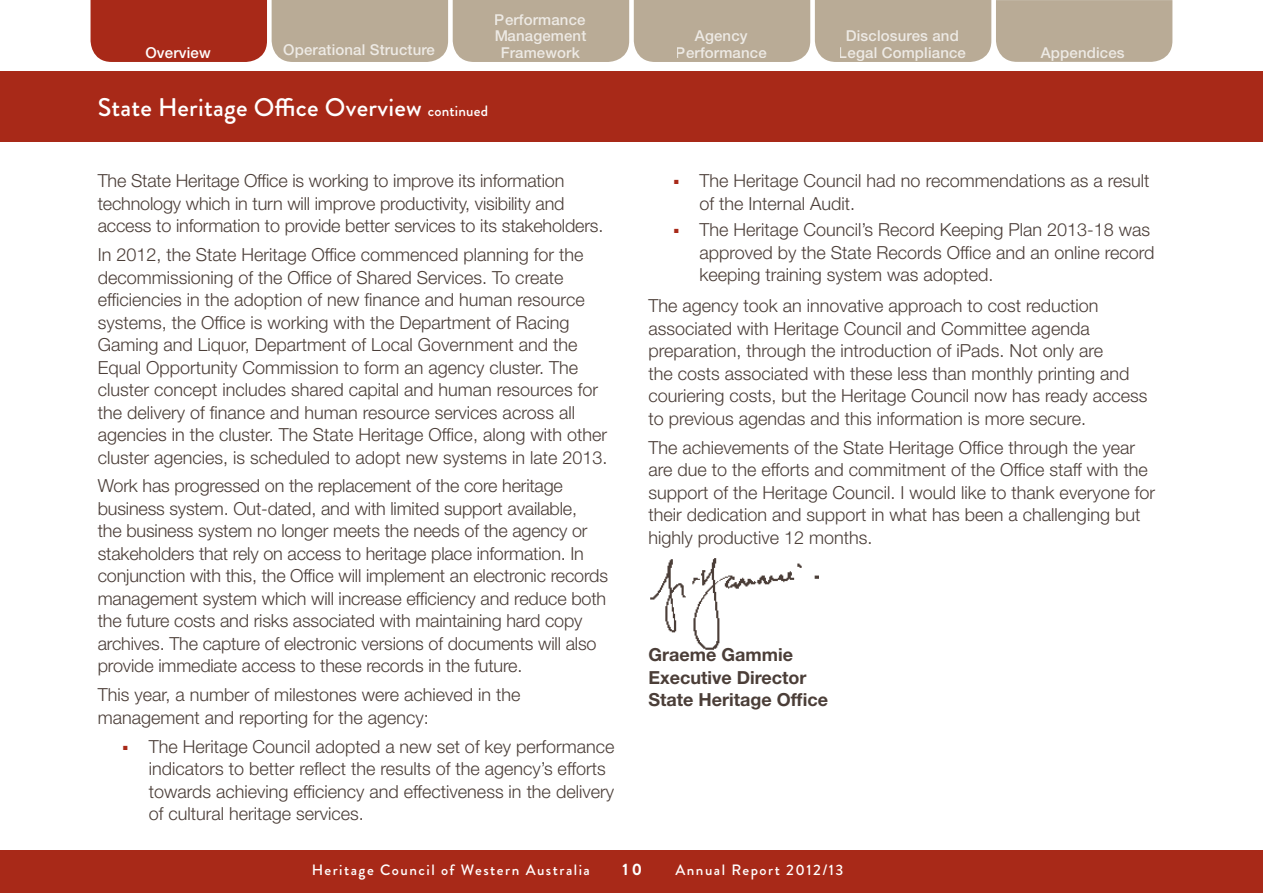
<style>
.page{position:relative;width:1263px;height:893px;background:#fff}
.page>*{position:absolute;margin:0;border:0;box-sizing:border-box;transform-origin:0 0}
.t1{font:500 25.5px "Brandon Grotesque";letter-spacing:.01em;color:#fff}
.t2{font:300 18px/22.5px "Helvetica Neue LT Std";color:#4b3e38}
.t3{font:700 18px/22.5px "Helvetica Neue LT Std";color:#4b3e38}
.t4{font:700 16.5px "Brandon Grotesque";color:#fff}
.t5{font:500 15px/16.5px "Helvetica Neue LT Std";letter-spacing:.01em;color:#fff;text-align:center}
.t6{font:500 15px "Brandon Grotesque";letter-spacing:.1em;color:#fff}
.s1{font-size:15px}
</style>
<div class="page">
<div style="left:0;top:72px;width:1263px;height:70px;background:#a82918"></div>
<div style="left:0;top:850px;width:1263px;height:43px;background:#a82918"></div>
<img style="left:650px;top:558px;width:169px;height:92px">
<svg style="left:91px;top:0;width:1081px;height:62px;background:#b89985"></svg>
<p class="t5" style="left:494px;top:11px;width:94px">Performance<br>Management<br>Framework</p>
<p class="t5" style="left:676px;top:27px;width:92px">Agency<br>Performance</p>
<p class="t5" style="left:846px;top:27px;width:114px">Disclosures and</p>
<p class="t5" style="left:283px;top:41px;width:153px">Operational Structure</p>
<p class="t5" style="left:145px;top:44px;width:67px">Overview</p>
<p class="t5" style="left:839px;top:44px;width:129px">Legal Compliance</p>
<h1 class="t1" style="left:98px;top:89px;width:392px">State Heritage Office Overview <span class="s1">continued</span></h1>
<p class="t5" style="left:1041px;top:44px;width:85px">Appendices</p>
<p class="t2" style="left:98px;top:169px;width:507px">The State Heritage Office is working to improve its information technology which in turn will improve productivity, visibility and access to information to provide better services to its stakeholders.</p>
<p class="t2" style="left:98px;top:243px;width:511px">In 2012, the State Heritage Office commenced planning for the decommissioning of the Office of Shared Services. To create efficiencies in the adoption of new finance and human resource systems, the Office is working with the Department of Racing Gaming and Liquor, Department of Local Government and the Equal Opportunity Commission to form an agency cluster. The cluster concept includes shared capital and human resources for the delivery of finance and human resource services across all agencies in the cluster. The State Heritage Office, along with other cluster agencies, is scheduled to adopt new systems in late 2013.</p>
<p class="t2" style="left:98px;top:474px;width:512px">Work has progressed on the replacement of the core heritage business system. Out-dated, and with limited support available,<br>the business system no longer meets the needs of the agency or stakeholders that rely on access to heritage place information. In conjunction with this, the Office will implement an electronic records management system which will increase efficiency and reduce both the future costs and risks associated with maintaining hard copy archives. The capture of electronic versions of documents will also provide immediate access to these records in the future.</p>
<p class="t2" style="left:98px;top:683px;width:424px">This year, a number of milestones were achieved in the management and reporting for the agency:</p>
<p class="t2" style="left:149px;top:735px;width:467px;text-indent:-26px"><sup>■</sup> The Heritage Council adopted a new set of key performance indicators to better reflect the results of the agency’s efforts towards achieving efficiency and effectiveness in the delivery of cultural heritage services.</p>
<p class="t2" style="left:699px;top:169px;width:451px;text-indent:-26px"><sup>■</sup> The Heritage Council had no recommendations as a result of the Internal Audit.</p>
<p class="t2" style="left:699px;top:218px;width:456px;text-indent:-26px"><sup>■</sup> The Heritage Council’s Record Keeping Plan 2013-18 was approved by the State Records Office and an online record keeping training system was adopted.</p>
<p class="t2" style="left:648px;top:294px;width:500px">The agency took an innovative approach to cost reduction associated with Heritage Council and Committee agenda preparation, through the introduction of iPads. Not only are<br>the costs associated with these less than monthly printing and couriering costs, but the Heritage Council now has ready access to previous agendas and this information is more secure.</p>
<p class="t2" style="left:648px;top:436px;width:508px">The achievements of the State Heritage Office through the year are due to the efforts and commitment of the Office staff with the support of the Heritage Council. I would like to thank everyone for their dedication and support in what has been a challenging but highly productive 12 months.</p>
<p class="t3" style="left:648px;top:643px;width:181px">Graeme Gammie<br>Executive Director<br>State Heritage Office</p>
<p class="t6" style="left:312px;top:860px;width:280px">Heritage Council of Western Australia</p>
<p class="t4" style="left:623px;top:858px;width:21px">10</p>
<p class="t6" style="left:675px;top:860px;width:170px">Annual Report 2012/13</p>
</div>
